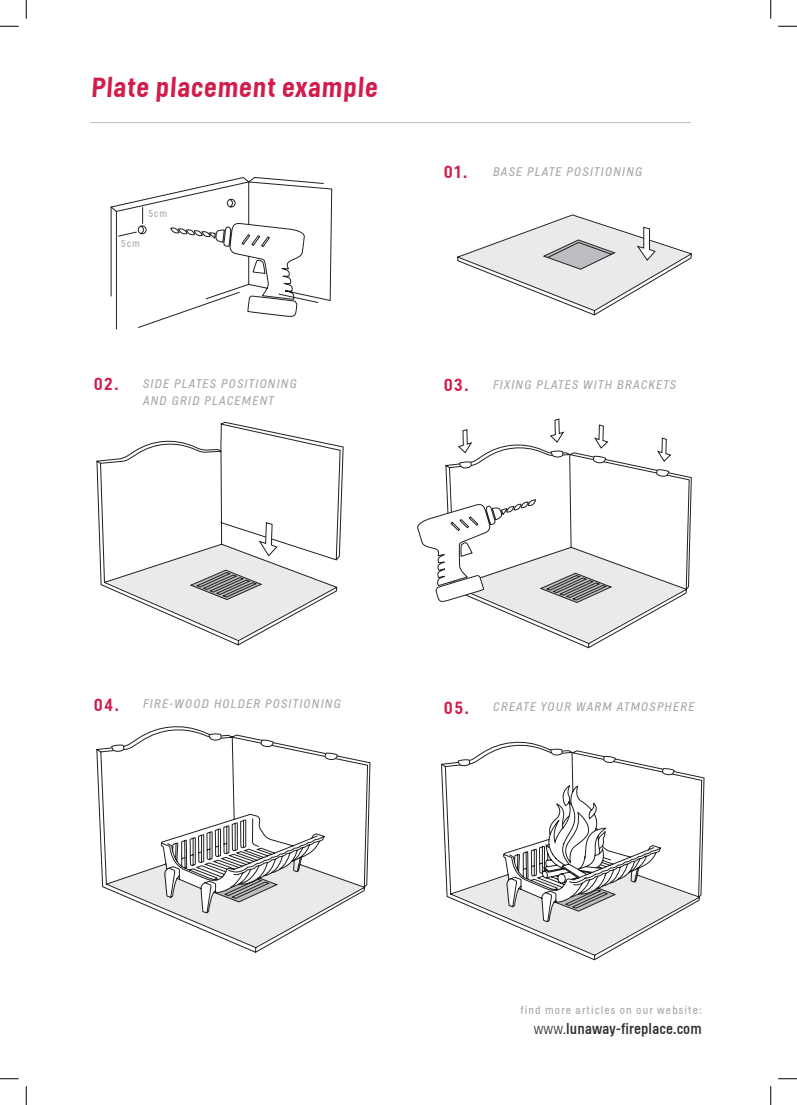
<style>
.page{position:relative;width:797px;height:1105px;background:#fff}
.page>*{position:absolute;margin:0;border:0;box-sizing:border-box;transform-origin:0 0}
.t1{font:500 27.5px "Helsinki";color:#d21c4b}
.t2{font:500 17.5px "Helsinki";letter-spacing:.1em;color:#d21c4b}
.t3{font:15px "Helsinki";letter-spacing:.01em;color:#312f30}
.t4{font:italic 300 12.5px/17.5px "Helsinki";letter-spacing:.1em;color:#a7a9a9}
.t5{font:300 11.25px "Helsinki";letter-spacing:.1em;color:#a7a9a9}
.t6{font:300 10px "Helsinki";letter-spacing:.1em;color:#a7a9a9}
.s1{font-weight:100}
</style>
<div class="page">
<svg style="left:96px;top:459px;width:152px;height:187px"></svg>
<svg style="left:96px;top:726px;width:274px;height:227px"></svg>
<svg style="left:208px;top:733px;width:17px;height:7px"></svg>
<svg style="left:257px;top:740px;width:17px;height:8px"></svg>
<svg style="left:111px;top:744px;width:17px;height:8px"></svg>
<svg style="left:321px;top:753px;width:17px;height:8px"></svg>
<svg style="left:441px;top:741px;width:165px;height:220px"></svg>
<svg style="left:453px;top:748px;width:251px;height:206px"></svg>
<svg style="left:106px;top:422px;width:238px;height:218px"></svg>
<svg style="left:457px;top:214px;width:235px;height:102px"></svg>
<svg style="left:417px;top:418px;width:275px;height:225px"></svg>
<svg style="left:110px;top:177px;width:222px;height:153px"></svg>
<hr style="left:91px;top:122px;width:600px;height:1px;background:#bcbdc0">
<svg style="left:0;top:25px;width:19px;height:2px"></svg>
<svg style="left:778px;top:25px;width:19px;height:2px"></svg>
<svg style="left:0;top:1078px;width:19px;height:1px"></svg>
<svg style="left:778px;top:1078px;width:19px;height:1px"></svg>
<svg style="left:25px;top:0;width:2px;height:19px"></svg>
<svg style="left:25px;top:1086px;width:2px;height:19px"></svg>
<svg style="left:770px;top:0;width:1px;height:19px"></svg>
<svg style="left:770px;top:1086px;width:1px;height:19px"></svg>
<h1 class="t1" style="left:91px;top:71px;width:290px">Plate placement example</h1>
<p class="t6" style="left:121px;top:238px;width:20px">5cm</p>
<p class="t6" style="left:148px;top:208px;width:20px">5cm</p>
<h2 class="t2" style="left:94px;top:374px;width:26px">02.</h2>
<p class="t4" style="left:143px;top:374px;width:155px">SIDE PLATES POSITIONING<br>AND GRID PLACEMENT</p>
<h2 class="t2" style="left:444px;top:162px;width:25px">01.</h2>
<p class="t4" style="left:493px;top:162px;width:151px">BASE PLATE POSITIONING</p>
<h2 class="t2" style="left:444px;top:375px;width:26px">03.</h2>
<p class="t4" style="left:493px;top:375px;width:184px">FIXING PLATES WITH BRACKETS</p>
<h2 class="t2" style="left:94px;top:694px;width:27px">04.</h2>
<p class="t4" style="left:143px;top:695px;width:199px">FIRE-WOOD HOLDER POSITIONING</p>
<h2 class="t2" style="left:444px;top:697px;width:27px">05.</h2>
<p class="t4" style="left:493px;top:698px;width:203px">CREATE YOUR WARM ATMOSPHERE</p>
<p class="t5" style="left:520px;top:1003px;width:183px">find more articles on our website:</p>
<p class="t3" style="left:533px;top:1020px;width:170px"><span class="s1">www.</span>lunaway-fireplace.com</p>
</div>
